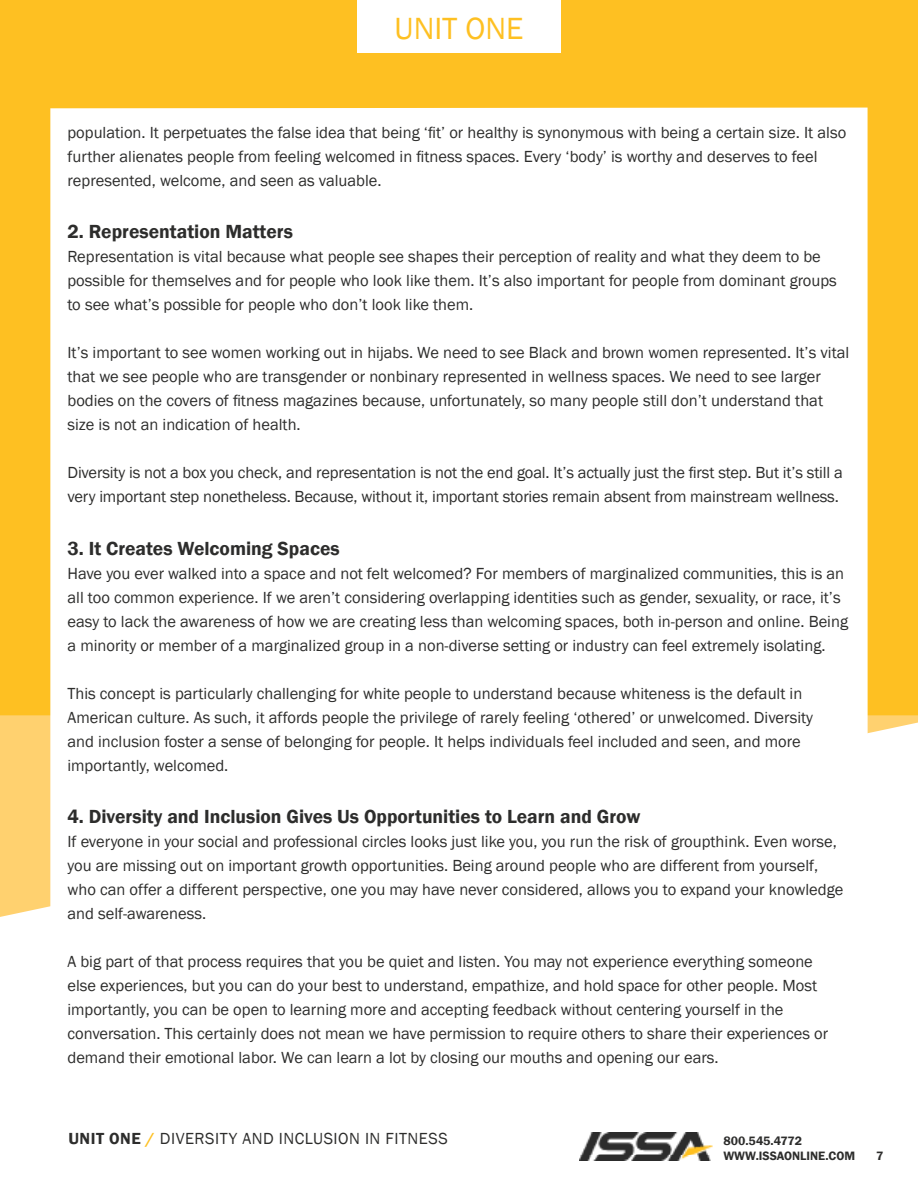
<style>
.page{position:relative;width:918px;height:1188px;background:#fff}
.page>*{position:absolute;margin:0;border:0;box-sizing:border-box;transform-origin:0 0}
.t1{font:31.5px "Franklin Gothic";color:#fec022}
.t2{font:600 19.5px "Franklin Gothic";color:#2d2d2c}
.t3{font:16.5px/24px "Franklin Gothic";color:#2d2d2c}
.t4{font:16.5px "Franklin Gothic";letter-spacing:.03em;color:#2d2d2c}
.t5{font:600 12.45px/15px "Franklin Gothic";color:#2d2d2c}
.s1{font-weight:600}
.s2{font-weight:600;color:#fec022}
</style>
<div class="page">
<div style="left:0;top:0;width:918px;height:716px;background:#fec022"></div>
<svg style="left:0;top:715px;width:918px;height:202px;fill:#ffd16f"></svg>
<div style="left:357px;top:0;width:204px;height:53px;background:#fff"></div>
<div style="left:47px;top:107px;width:824px;height:810px;background:#fff"></div>
<img style="left:580px;top:1132px;width:133px;height:28px">
<h1 class="t1" style="left:395px;top:9px;width:130px">UNIT ONE</h1>
<p class="t3" style="left:68px;top:120px;width:780px">population. It perpetuates the false idea that being ‘fit’ or healthy is synonymous with being a certain size. It also further alienates people from feeling welcomed in fitness spaces. Every ‘body’ is worthy and deserves to feel represented, welcome, and seen as valuable.</p>
<p class="t2" style="left:68px;top:220px;width:227px">2. Representation Matters</p>
<p class="t3" style="left:68px;top:245px;width:771px">Representation is vital because what people see shapes their perception of reality and what they deem to be possible for themselves and for people who look like them. It’s also important for people from dominant groups to see what’s possible for people who don’t look like them.</p>
<p class="t3" style="left:68px;top:341px;width:783px">It’s important to see women working out in hijabs. We need to see Black and brown women represented. It’s vital that we see people who are transgender or nonbinary represented in wellness spaces. We need to see larger bodies on the covers of fitness magazines because, unfortunately, so many people still don’t understand that size is not an indication of health.</p>
<p class="t3" style="left:68px;top:461px;width:777px">Diversity is not a box you check, and representation is not the end goal. It’s actually just the first step. But it’s still a very important step nonetheless. Because, without it, important stories remain absent from mainstream wellness.</p>
<p class="t2" style="left:68px;top:536px;width:274px">3. It Creates Welcoming Spaces</p>
<p class="t3" style="left:68px;top:561px;width:782px">Have you ever walked into a space and not felt welcomed? For members of marginalized communities, this is an all too common experience. If we aren’t considering overlapping identities such as gender, sexuality, or race, it’s easy to lack the awareness of how we are creating less than welcoming spaces, both in-person and online. Being a minority or member of a marginalized group in a non-diverse setting or industry can feel extremely isolating.</p>
<p class="t3" style="left:68px;top:681px;width:747px">This concept is particularly challenging for white people to understand because whiteness is the default in American culture. As such, it affords people the privilege of rarely feeling ‘othered’ or unwelcomed. Diversity and inclusion foster a sense of belonging for people. It helps individuals feel included and seen, and more importantly, welcomed.</p>
<p class="t2" style="left:68px;top:805px;width:574px">4. Diversity and Inclusion Gives Us Opportunities to Learn and Grow</p>
<p class="t3" style="left:68px;top:830px;width:777px">If everyone in your social and professional circles looks just like you, you run the risk of groupthink. Even worse, you are missing out on important growth opportunities. Being around people who are different from yourself, who can offer a different perspective, one you may have never considered, allows you to expand your knowledge and self-awareness.</p>
<p class="t3" style="left:68px;top:950px;width:762px">A big part of that process requires that you be quiet and listen. You may not experience everything someone else experiences, but you can do your best to understand, empathize, and hold space for other people. Most importantly, you can be open to learning more and accepting feedback without centering yourself in the conversation. This certainly does not mean we have permission to require others to share their experiences or demand their emotional labor. We can learn a lot by closing our mouths and opening our ears.</p>
<p class="t4" style="left:68px;top:1128px;width:381px"><span class="s1">UNIT ONE</span> <span class="s2">/</span> DIVERSITY AND INCLUSION IN FITNESS</p>
<p class="t5" style="left:723px;top:1133px;width:133px">800.545.4772<br>WWW.ISSAONLINE.COM</p>
<p class="t5" style="left:876px;top:1148px;width:9px">7</p>
</div>
